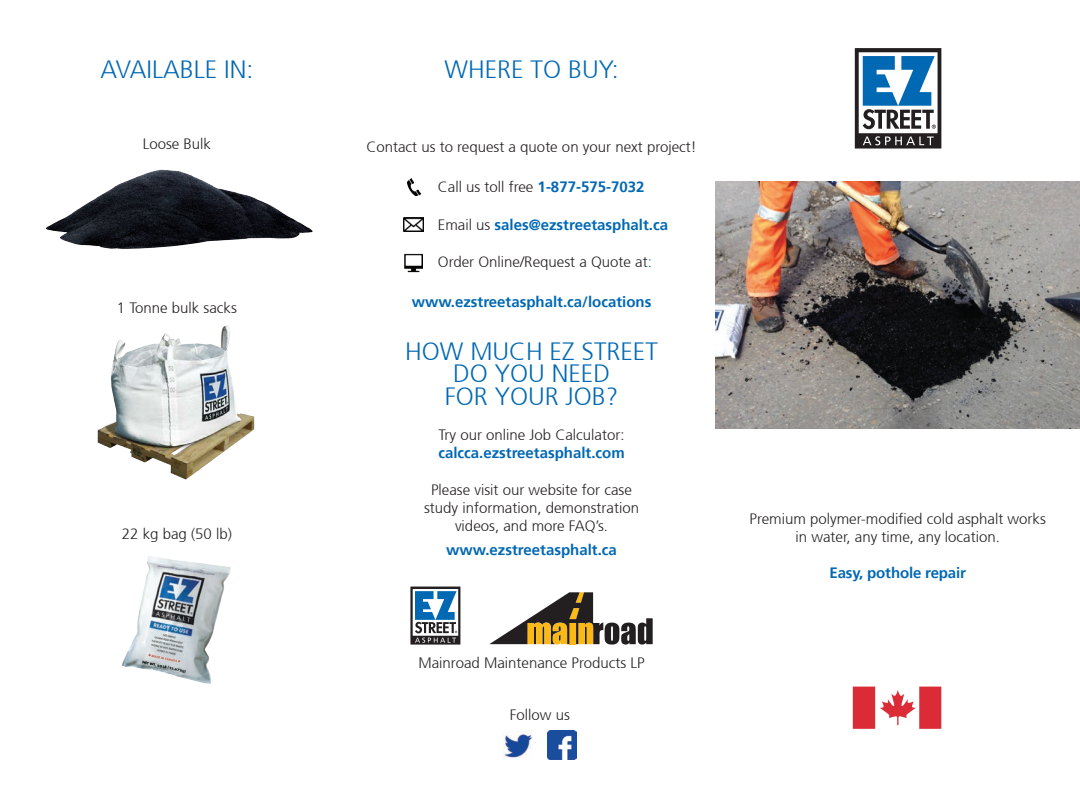
<style>
.page{position:relative;width:1080px;height:810px;background:#fff}
.page>*{position:absolute;margin:0;border:0;box-sizing:border-box;transform-origin:0 0}
.t1{font:300 25px/22.5px "Frutiger 45";color:#0168b3;text-align:center}
.t2{font:300 15px/18px "Frutiger 45";color:#231f20;text-align:center}
.t3{font:700 15px "Frutiger 65";color:#0168b3}
.s1{font-family:"Frutiger 65";font-weight:700;color:#0168b3}
.s2{font-family:"Frutiger 45";font-weight:300;color:#231f20}
.s3{color:#0168b3}
</style>
<div class="page">
<img style="left:97px;top:325px;width:158px;height:155px">
<img style="left:852px;top:686px;width:89px;height:43px">
<svg style="left:855px;top:48px;width:86px;height:101px"></svg>
<img style="left:715px;top:181px;width:365px;height:247px">
<img style="left:45px;top:169px;width:268px;height:80px">
<img style="left:122px;top:556px;width:109px;height:128px">
<img style="left:407px;top:179px;width:13px;height:17px">
<img style="left:404px;top:217px;width:19px;height:14px">
<img style="left:404px;top:253px;width:19px;height:20px">
<img style="left:547px;top:731px;width:30px;height:29px">
<img style="left:503px;top:734px;width:30px;height:25px">
<svg style="left:489px;top:592px;width:164px;height:53px"></svg>
<svg style="left:410px;top:587px;width:50px;height:58px"></svg>
<p class="t1" style="left:100px;top:59px;width:154px">AVAILABLE IN:</p>
<p class="t2" style="left:143px;top:135px;width:70px">Loose Bulk</p>
<p class="t2" style="left:117px;top:299px;width:122px">1 Tonne bulk sacks</p>
<p class="t2" style="left:122px;top:525px;width:112px">22 kg bag (50 lb)</p>
<p class="t1" style="left:445px;top:59px;width:176px">WHERE TO BUY:</p>
<p class="t2" style="left:366px;top:138px;width:332px">Contact us to request a quote on your next project!</p>
<p class="t2" style="left:438px;top:178px;width:208px">Call us toll free <span class="s1">1-877-575-7032</span></p>
<p class="t3" style="left:438px;top:216px;width:232px"><span class="s2">Email us</span> sales@ezstreetasphalt.ca</p>
<p class="t2" style="left:438px;top:253px;width:215px">Order Online/Request a Quote at<span class="s3">:</span></p>
<p class="t3" style="left:412px;top:293px;width:241px">www.ezstreetasphalt.ca/locations</p>
<p class="t1" style="left:405px;top:340px;width:254px">HOW MUCH EZ STREET<br>DO YOU NEED<br>FOR YOUR JOB?</p>
<p class="t2" style="left:438px;top:426px;width:188px">Try our online Job Calculator:</p>
<p class="t3" style="left:438px;top:444px;width:188px">calcca.ezstreetasphalt.com</p>
<p class="t2" style="left:424px;top:481px;width:217px">Please visit our website for case study information, demonstration videos, and more FAQ’s.</p>
<p class="t3" style="left:446px;top:541px;width:172px">www.ezstreetasphalt.ca</p>
<p class="t2" style="left:418px;top:654px;width:228px">Mainroad Maintenance Products LP</p>
<p class="t2" style="left:510px;top:706px;width:62px">Follow us</p>
<p class="t2" style="left:750px;top:510px;width:298px">Premium polymer-modified cold asphalt works in water, any time, any location.</p>
<p class="t3" style="left:830px;top:564px;width:138px">Easy, pothole repair</p>
</div>
